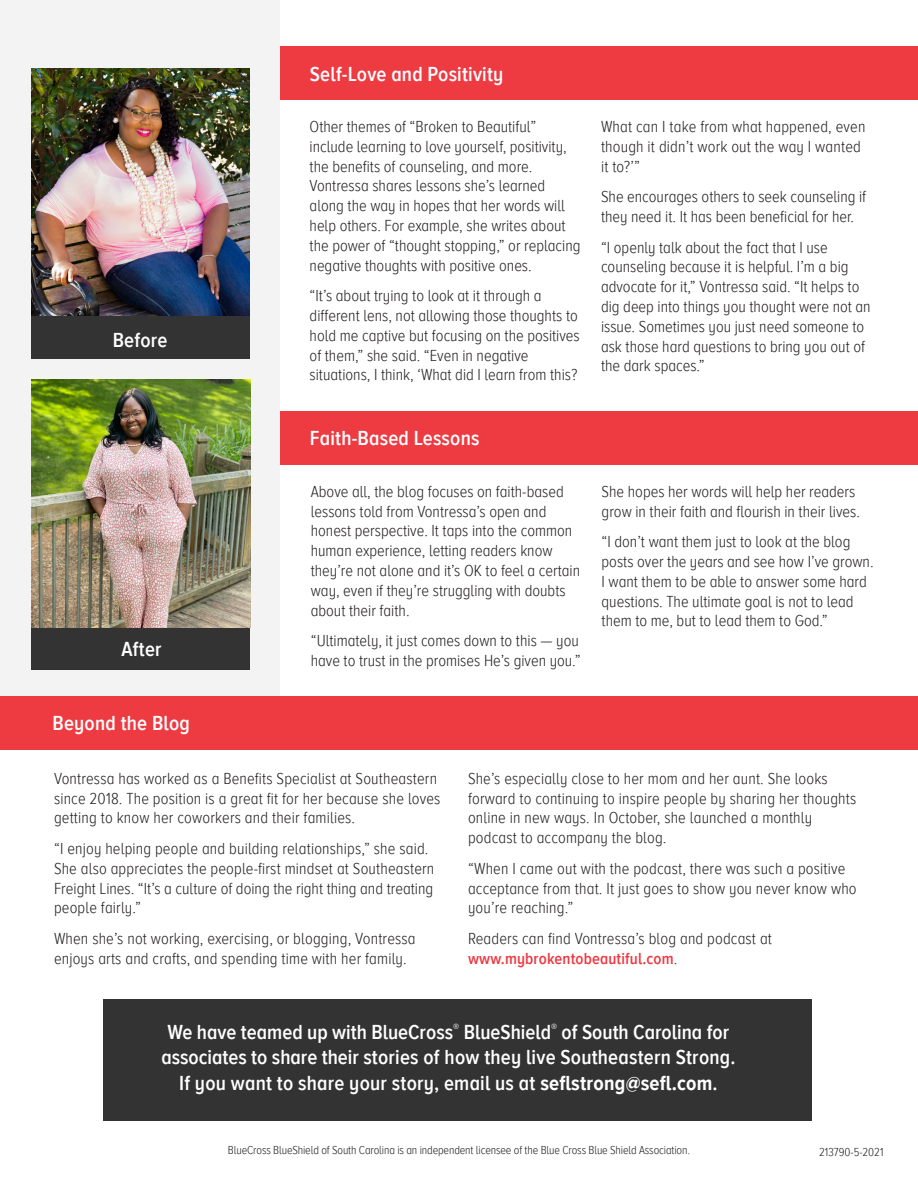
<style>
.page{position:relative;width:918px;height:1188px;background:#fff}
.page>*{position:absolute;margin:0;border:0;box-sizing:border-box;transform-origin:0 0}
.t1{font:600 21px/25.2px "Proxima Nova A Cond";letter-spacing:.01em;color:#fff;text-align:center}
.t2{font:300 16.5px/19.8px "Proxima Nova A Cond";color:#231f20}
.t3{font:300 12px "Proxima Nova A Cond";letter-spacing:-.01em;color:#231f20}
.s1{font-weight:600;color:#ee3a41}
.s2{font-weight:700}
</style>
<div class="page">
<div style="left:103px;top:999px;width:709px;height:121px;background:#323332"></div>
<div style="left:235px;top:46px;width:683px;height:54px;background:#ee3a41"></div>
<div style="left:242px;top:411px;width:676px;height:54px;background:#ee3a41"></div>
<div style="left:0;top:0;width:280px;height:710px;background:#f3f3f3"></div>
<div style="left:0;top:696px;width:918px;height:54px;background:#ee3a41"></div>
<img style="left:31px;top:68px;width:219px;height:249px">
<div style="left:31px;top:317px;width:219px;height:42px;background:#323332"></div>
<div style="left:32px;top:628px;width:218px;height:42px;background:#323332"></div>
<img style="left:32px;top:379px;width:218px;height:249px">
<p class="t1" style="left:113px;top:328px;width:56px">Before</p>
<p class="t1" style="left:121px;top:638px;width:42px;rotate:-1deg">After</p>
<p class="t1" style="left:310px;top:62px;width:195px">Self-Love and Positivity</p>
<p class="t2" style="left:310px;top:117px;width:272px">Other themes of “Broken to Beautiful” include learning to love yourself, positivity, the benefits of counseling, and more.<br>Vontressa shares lessons she’s learned along the way in hopes that her words will help others. For example, she writes about the power of “thought stopping,” or replacing negative thoughts with positive ones.</p>
<p class="t2" style="left:310px;top:286px;width:272px">“It’s about trying to look at it through a different lens, not allowing those thoughts to hold me captive but focusing on the positives of them,” she said. “Even in negative situations, I think, ‘What did I learn from this?</p>
<p class="t1" style="left:310px;top:426px;width:171px">Faith-Based Lessons</p>
<p class="t2" style="left:311px;top:482px;width:271px">Above all, the blog focuses on faith-based lessons told from Vontressa’s open and honest perspective. It taps into the common human experience, letting readers know they’re not alone and it’s OK to feel a certain way, even if they’re struggling with doubts about their faith.</p>
<p class="t2" style="left:311px;top:631px;width:271px">“Ultimately, it just comes down to this — you have to trust in the promises He’s given you.”</p>
<p class="t2" style="left:601px;top:117px;width:266px">What can I take from what happened, even though it didn’t work out the way I wanted it to?’”</p>
<p class="t2" style="left:601px;top:187px;width:267px">She encourages others to seek counseling if they need it. It has been beneficial for her.</p>
<p class="t2" style="left:601px;top:237px;width:271px">“I openly talk about the fact that I use counseling because it is helpful. I’m a big advocate for it,” Vontressa said. “It helps to dig deep into things you thought were not an issue. Sometimes you just need someone to ask those hard questions to bring you out of the dark spaces.”</p>
<p class="t2" style="left:602px;top:482px;width:260px">She hopes her words will help her readers grow in their faith and flourish in their lives.</p>
<p class="t2" style="left:602px;top:532px;width:274px">“I don’t want them just to look at the blog posts over the years and see how I’ve grown.<br>I want them to be able to answer some hard questions. The ultimate goal is not to lead them to me, but to lead them to God.”</p>
<p class="t1" style="left:52px;top:711px;width:139px">Beyond the Blog</p>
<p class="t2" style="left:54px;top:769px;width:388px">Vontressa has worked as a Benefits Specialist at Southeastern since 2018. The position is a great fit for her because she loves getting to know her coworkers and their families.</p>
<p class="t2" style="left:54px;top:839px;width:382px">“I enjoy helping people and building relationships,” she said.<br>She also appreciates the people-first mindset at Southeastern Freight Lines. “It’s a culture of doing the right thing and treating people fairly.”</p>
<p class="t2" style="left:54px;top:929px;width:363px">When she’s not working, exercising, or blogging, Vontressa enjoys arts and crafts, and spending time with her family.</p>
<p class="t2" style="left:468px;top:769px;width:390px">She’s especially close to her mom and her aunt. She looks forward to continuing to inspire people by sharing her thoughts online in new ways. In October, she launched a monthly podcast to accompany the blog.</p>
<p class="t2" style="left:468px;top:859px;width:390px">“When I came out with the podcast, there was such a positive acceptance from that. It just goes to show you never know who you’re reaching.”</p>
<p class="t2" style="left:468px;top:929px;width:306px">Readers can find Vontressa’s blog and podcast at <span class="s1">www.mybrokentobeautiful.com</span>.</p>
<p class="t1" style="left:161px;top:1020px;width:576px">We have teamed up with BlueCross<sup>®</sup> BlueShield<sup>®</sup> of South Carolina for associates to share their stories of how they live Southeastern Strong.<br>If you want to share your story, email us at <span class="s2">seflstrong@sefl.com</span>.</p>
<p class="t3" style="left:228px;top:1143px;width:464px">BlueCross BlueShield of South Carolina is an independent licensee of the Blue Cross Blue Shield Association.</p>
<p class="t3" style="left:819px;top:1145px;width:66px">213790-5-2021</p>
</div>
